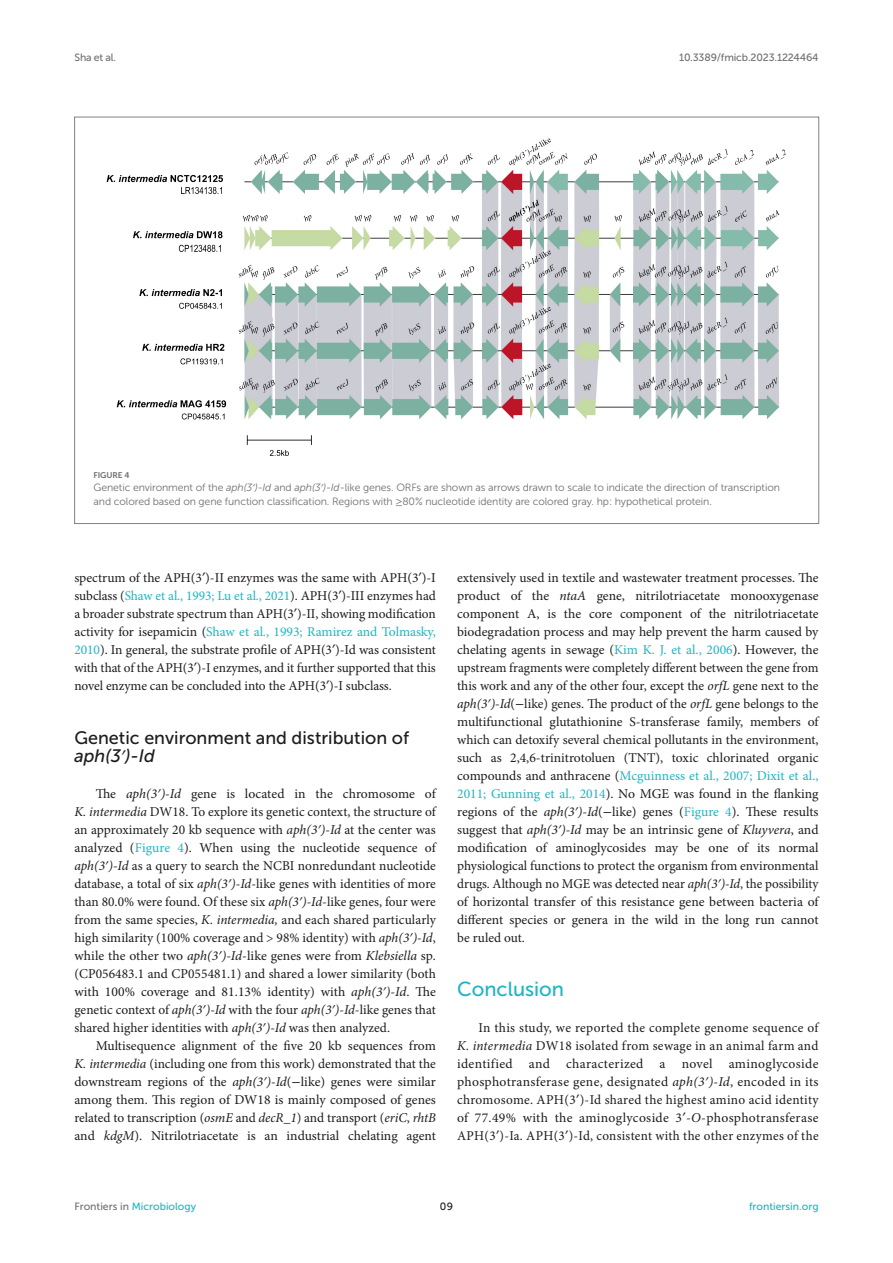
<style>
.page{position:relative;width:893px;height:1263px;background:#fff}
.page>*{position:absolute;margin:0;border:0;box-sizing:border-box;transform-origin:0 0}
.HEAD_1{font:20.25px "Museo Sans 500";color:#1db5c3}
.HEAD_2{font:18px/18px "Museo Sans 500";color:#1b1c1b}
.TEXT{font:13.5px/18px "Minion Pro";letter-spacing:-.005em;color:#1b1c1b;text-align:justify}
.TEXT_FLUSH{font:13.5px/18px "Minion Pro";letter-spacing:.01em;color:#1b1c1b;text-align:justify}
.FIG_LEG{font:10.5px/13.5px "Museo Sans 300";letter-spacing:-.01em;color:#706f70}
.t1{font:10.5px "Museo Sans 500";color:#1db5c3}
.t2{font:10.5px "Museo Sans 500";letter-spacing:-.015em;color:#706f70}
.t3{font:10.5px "Museo Sans 500";color:#1b1c1b}
.FIG_HD{font:8.25px "Museo Sans 700";letter-spacing:-.01em;color:#706f70}
.s1{font-style:italic}
.s2{font-family:"Gentium Plus";font-style:italic}
.s3{font-family:"STIX General"}
.s4{font-family:"Gentium Plus"}
.s5{color:#1db5c3}
.s6{color:#706f70}
</style>
<div class="page">
<img style="left:106px;top:138px;width:680px;height:318px">
<p class="t2" style="left:74px;top:51px;width:43px">Sha et al.</p>
<p class="t2" style="left:679px;top:51px;width:141px">10.3389/fmicb.2023.1224464</p>
<p class="FIG_HD" style="left:94px;top:470px;width:37px">FIGURE 4</p>
<p class="FIG_LEG" style="left:94px;top:481px;width:688px">Genetic environment of the <span class="s1">aph(3</span><span class="s2">′</span><span class="s1">)-Id</span> and <span class="s1">aph(3</span><span class="s2">′</span><span class="s1">)-Id</span>-like genes. ORFs are shown as arrows drawn to scale to indicate the direction of transcription and colored based on gene function classification. Regions with <span class="s3">≥</span>80% nucleotide identity are colored gray. hp: hypothetical protein.</p>
<p class="TEXT" style="left:74px;top:569px;width:363px">spectrum of the APH(3<span class="s4">′</span>)-II enzymes was the same with APH(3<span class="s4">′</span>)-I subclass (<span class="s5">Shaw et al., 1993; Lu et al., 2021</span>). APH(3<span class="s4">′</span>)-III enzymes had a broader substrate spectrum than APH(3<span class="s4">′</span>)-II, showing modification activity for isepamicin (<span class="s5">Shaw et al., 1993; Ramirez and Tolmasky, 2010</span>). In general, the substrate profile of APH(3<span class="s4">′</span>)-Id was consistent with that of the APH(3<span class="s4">′</span>)-I enzymes, and it further supported that this novel enzyme can be concluded into the APH(3<span class="s4">′</span>)-I subclass.</p>
<p class="HEAD_2" style="left:74px;top:729px;width:336px">Genetic environment and distribution of <span class="s1">aph(3</span><span class="s2">′</span><span class="s1">)-Id</span></p>
<p class="TEXT_FLUSH" style="left:74px;top:785px;width:363px;text-indent:21px">The <span class="s1">aph(3</span><span class="s2">′</span><span class="s1">)-Id</span> gene is located in the chromosome of <span class="s1">K. intermedia</span> DW18. To explore its genetic context, the structure of an approximately 20 kb sequence with <span class="s1">aph(3</span><span class="s2">′</span><span class="s1">)-Id</span> at the center was analyzed (<span class="s5">Figure 4</span>). When using the nucleotide sequence of <span class="s1">aph(3</span><span class="s2">′</span><span class="s1">)-Id</span> as a query to search the NCBI nonredundant nucleotide database, a total of six <span class="s1">aph(3</span><span class="s2">′</span><span class="s1">)-Id</span>-like genes with identities of more than 80.0% were found. Of these six <span class="s1">aph(3</span><span class="s2">′</span><span class="s1">)-Id</span>-like genes, four were from the same species, <span class="s1">K. intermedia,</span> and each shared particularly high similarity (100% coverage and &gt; 98% identity) with <span class="s1">aph(3</span><span class="s2">′</span><span class="s1">)-Id</span>, while the other two <span class="s1">aph(3</span><span class="s2">′</span><span class="s1">)-Id</span>-like genes were from <span class="s1">Klebsiella</span> sp. (CP056483.1 and CP055481.1) and shared a lower similarity (both with 100% coverage and 81.13% identity) with <span class="s1">aph(3</span><span class="s2">′</span><span class="s1">)-Id</span>. The genetic context of <span class="s1">aph(3</span><span class="s2">′</span><span class="s1">)-Id</span> with the four <span class="s1">aph(3</span><span class="s2">′</span><span class="s1">)-Id</span>-like genes that shared higher identities with <span class="s1">aph(3</span><span class="s2">′</span><span class="s1">)-Id</span> was then analyzed.</p>
<p class="TEXT" style="left:74px;top:1037px;width:363px;text-indent:21px">Multisequence alignment of the five 20 kb sequences from <span class="s1">K. intermedia</span> (including one from this work) demonstrated that the downstream regions of the <span class="s1">aph(3</span><span class="s2">′</span><span class="s1">)-Id</span>(<span class="s3">−</span>like) genes were similar among them. This region of DW18 is mainly composed of genes related to transcription (<span class="s1">osmE</span> and <span class="s1">decR_1</span>) and transport (<span class="s1">eriC</span>, <span class="s1">rhtB </span>and <span class="s1">kdgM</span>). Nitrilotriacetate is an industrial chelating agent</p>
<p class="TEXT" style="left:457px;top:569px;width:363px">extensively used in textile and wastewater treatment processes. The product of the <span class="s1">ntaA</span> gene, nitrilotriacetate monooxygenase component A, is the core component of the nitrilotriacetate biodegradation process and may help prevent the harm caused by chelating agents in sewage (<span class="s5">Kim K. J. et al., 2006</span>). However, the upstream fragments were completely different between the gene from this work and any of the other four, except the <span class="s1">orfL</span> gene next to the <span class="s1">aph(3</span><span class="s2">′</span><span class="s1">)-Id</span>(<span class="s3">−</span>like) genes. The product of the <span class="s1">orfL</span> gene belongs to the multifunctional glutathionine S-transferase family, members of which can detoxify several chemical pollutants in the environment, such as 2,4,6-trinitrotoluen (TNT), toxic chlorinated organic compounds and anthracene (<span class="s5">Mcguinness et al., 2007; Dixit et al., 2011; Gunning et al., 2014</span>). No MGE was found in the flanking regions of the <span class="s1">aph(3</span><span class="s2">′</span><span class="s1">)-Id</span>(<span class="s3">−</span>like) genes (<span class="s5">Figure 4</span>). These results suggest that <span class="s1">aph(3</span><span class="s2">′</span><span class="s1">)-Id</span> may be an intrinsic gene of <span class="s1">Kluyvera</span>, and modification of aminoglycosides may be one of its normal physiological functions to protect the organism from environmental drugs. Although no MGE was detected near <span class="s1">aph(3</span><span class="s2">′</span><span class="s1">)-Id</span>, the possibility of horizontal transfer of this resistance gene between bacteria of different species or genera in the wild in the long run cannot be ruled out.</p>
<p class="HEAD_1" style="left:457px;top:978px;width:108px">Conclusion</p>
<p class="TEXT_FLUSH" style="left:457px;top:1019px;width:363px;text-indent:21px">In this study, we reported the complete genome sequence of <span class="s1">K. intermedia</span> DW18 isolated from sewage in an animal farm and identified and characterized a novel aminoglycoside phosphotransferase gene, designated <span class="s1">aph(3</span><span class="s2">′</span><span class="s1">)-Id</span>, encoded in its chromosome. APH(3<span class="s4">′</span>)-Id shared the highest amino acid identity of 77.49% with the aminoglycoside 3<span class="s4">′</span>-<span class="s1">O</span>-phosphotransferase APH(3<span class="s4">′</span>)-Ia. APH(3<span class="s4">′</span>)-Id, consistent with the other enzymes of the</p>
<p class="t1" style="left:74px;top:1200px;width:123px"><span class="s6">Frontiers in</span> Microbiology</p>
<p class="t3" style="left:440px;top:1200px;width:15px">09</p>
<p class="t1" style="left:749px;top:1200px;width:71px">frontiersin.org</p>
</div>
